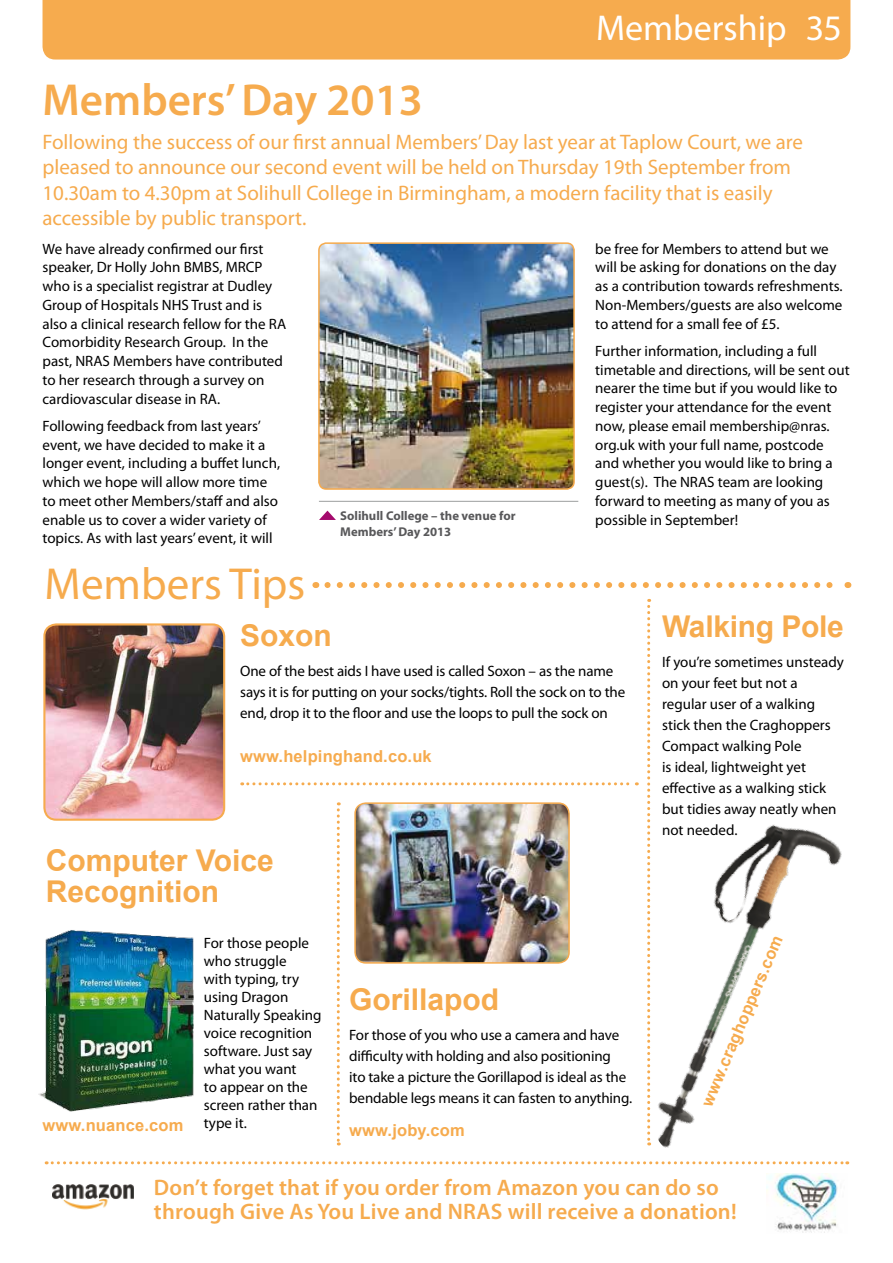
<style>
.page{position:relative;width:893px;height:1263px;background:#fff}
.page>*{position:absolute;margin:0;border:0;box-sizing:border-box;transform-origin:0 0}
.t1{font:600 45px "Myriad Pro";color:#f6ab4e}
.t2{font:45px "Myriad Pro";color:#f6ab4e}
.t3{font:36px "Myriad Pro";color:#fff}
.t4{font:700 30px/31px "Arial";color:#f6ab4e}
.t5{font:600 22.5px/24px "Myriad Pro";letter-spacing:.01em;color:#f6ab4e}
.t6{font:21px/25.5px "Myriad Pro";color:#f6ab4e}
.t7{font:700 16.5px "Arial";letter-spacing:.01em;color:#f6ab4e}
.t8{font:15px/18.8px "Myriad Pro";color:#000}
.t9{font:700 12.75px/16.2px "Myriad Pro";color:#58585a}
</style>
<div class="page">
<div style="left:43px;top:0;width:807px;height:60px;background:#f6ab4e"></div>
<img style="left:569px;top:808px;width:273px;height:340px">
<img style="left:38px;top:930px;width:156px;height:182px">
<img style="left:357px;top:805px;width:210px;height:156px">
<div style="left:354px;top:802px;width:216px;height:162px;border:2px solid #f6ab4e;border-radius:11px"></div>
<img style="left:46px;top:625px;width:177px;height:194px">
<div style="left:43px;top:623px;width:182px;height:198px;border:2px solid #f6ab4e;border-radius:12px"></div>
<img style="left:321px;top:245px;width:251px;height:242px">
<div style="left:318px;top:242px;width:257px;height:248px;border:2px solid #f6ab4e;border-radius:7px"></div>
<svg style="left:319px;top:511px;width:17px;height:9px"></svg>
<hr style="left:319px;top:501px;width:259px;height:1px;background:#9c9e9f">
<svg style="left:327px;top:582px;width:506px;height:6px"></svg>
<svg style="left:647px;top:599px;width:3px;height:546px"></svg>
<svg style="left:46px;top:1161px;width:802px;height:3px"></svg>
<img style="left:767px;top:1173px;width:71px;height:60px">
<svg style="left:242px;top:782px;width:395px;height:3px"></svg>
<img style="left:53px;top:1184px;width:81px;height:26px">
<svg style="left:337px;top:802px;width:3px;height:343px"></svg>
<h2 class="t3" style="left:596px;top:5px;width:247px">Membership 35</h2>
<h1 class="t1" style="left:43px;top:71px;width:382px">Members’ Day 2013</h1>
<p class="t6" style="left:43px;top:128px;width:762px">Following the success of our first annual Members’ Day last year at Taplow Court, we are pleased to announce our second event will be held on Thursday 19th September from 10.30am to 4.30pm at Solihull College in Birmingham, a modern facility that is easily accessible by public transport.</p>
<p class="t8" style="left:595px;top:239px;width:249px">be free for Members to attend but we will be asking for donations on the day as a contribution towards refreshments.<br>Non-Members/guests are also welcome to attend for a small fee of £5.</p>
<p class="t8" style="left:595px;top:341px;width:256px">Further information, including a full timetable and directions, will be sent out nearer the time but if you would like to register your attendance for the event now, please email membership@nras. org.uk with your full name, postcode and whether you would like to bring a guest(s). The NRAS team are looking forward to meeting as many of you as possible in September!</p>
<p class="t8" style="left:43px;top:239px;width:245px">We have already confirmed our first speaker, Dr Holly John BMBS, MRCP who is a specialist registrar at Dudley Group of Hospitals NHS Trust and is also a clinical research fellow for the RA Comorbidity Research Group. In the past, NRAS Members have contributed to her research through a survey on cardiovascular disease in RA.</p>
<p class="t8" style="left:43px;top:416px;width:239px">Following feedback from last years’ event, we have decided to make it a longer event, including a buffet lunch, which we hope will allow more time to meet other Members/staff and also enable us to cover a wider variety of topics. As with last years’ event, it will</p>
<p class="t9" style="left:340px;top:507px;width:177px">Solihull College – the venue for<br>Members’ Day 2013</p>
<h1 class="t2" style="left:45px;top:556px;width:262px">Members Tips</h1>
<h3 class="t4" style="left:240px;top:621px;width:93px">Soxon</h3>
<p class="t8" style="left:240px;top:660px;width:386px;line-height:21px">One of the best aids I have used is called Soxon – as the name says it is for putting on your socks/tights. Roll the sock on to the end, drop it to the floor and use the loops to pull the sock on</p>
<p class="t7" style="left:240px;top:745px;width:193px">www.helpinghand.co.uk</p>
<h3 class="t4" style="left:46px;top:845px;width:229px">Computer Voice<br>Recognition</h3>
<p class="t7" style="left:43px;top:1113px;width:142px">www.nuance.com</p>
<p class="t8" style="left:204px;top:934px;width:119px;line-height:18px">For those people who struggle<br>with typing, try using Dragon<br>Naturally Speaking voice recognition software. Just say what you want<br>to appear on the screen rather than type it.</p>
<h3 class="t4" style="left:349px;top:984px;width:152px">Gorillapod</h3>
<p class="t8" style="left:349px;top:1024px;width:285px;line-height:21px">For those of you who use a camera and have difficulty with holding and also positioning<br>ito take a picture the Gorillapod is ideal as the bendable legs means it can fasten to anything.</p>
<p class="t7" style="left:349px;top:1119px;width:117px">www.joby.com</p>
<h3 class="t4" style="left:662px;top:611px;width:183px">Walking Pole</h3>
<p class="t8" style="left:662px;top:651px;width:183px;line-height:21px">If you’re sometimes unsteady on your feet but not a regular user of a walking stick then the Craghoppers<br>Compact walking Pole<br>is ideal, lightweight yet effective as a walking stick but tidies away neatly when not needed.</p>
<p class="t7" style="left:695px;top:1101px;width:185px;rotate:-67deg">www.craghoppers.com</p>
<h3 class="t5" style="left:154px;top:1175px;width:584px">Don’t forget that if you order from Amazon you can do so through Give As You Live and NRAS will receive a donation!</h3>
</div>
